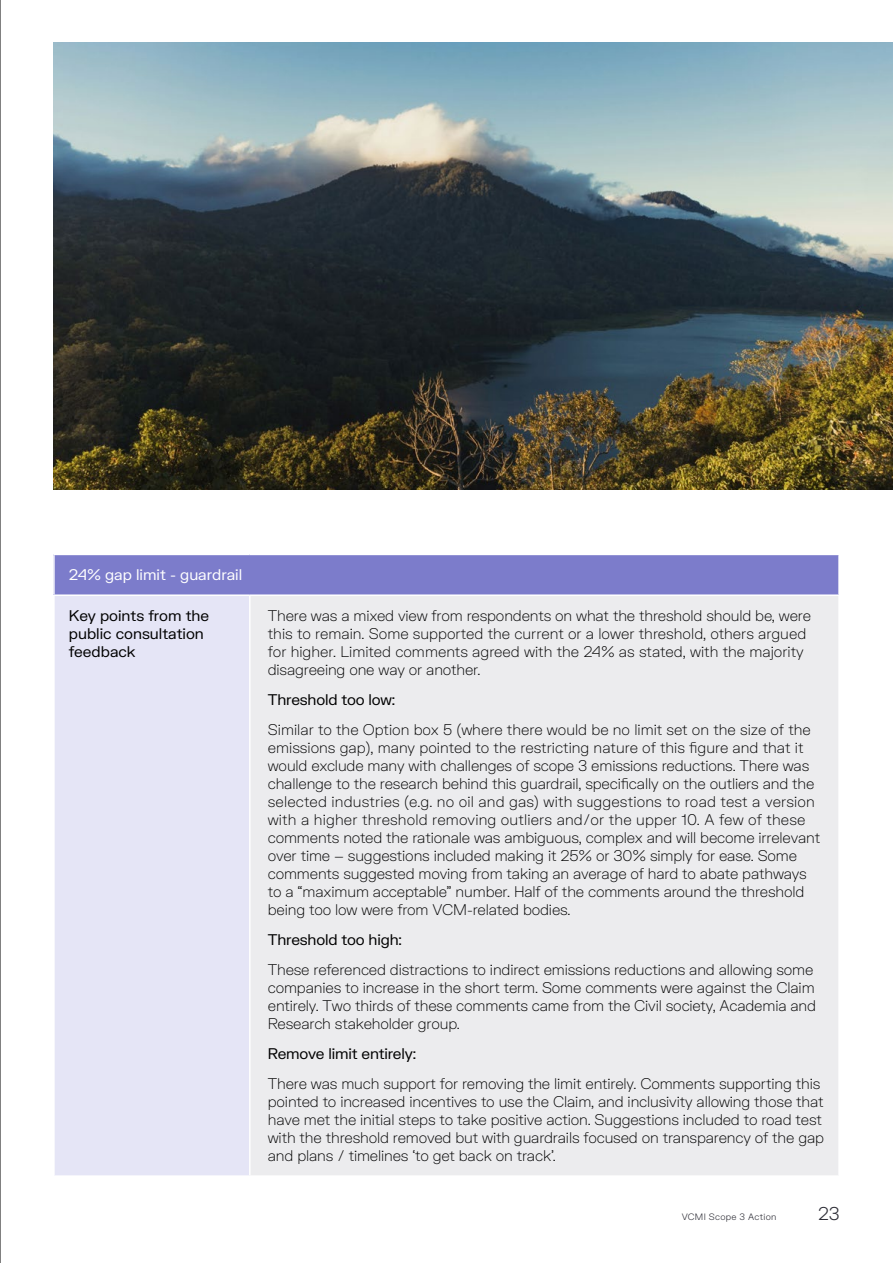
<style>
.page{position:relative;width:893px;height:1263px;background:#fff}
.page>*{position:absolute;margin:0;border:0;box-sizing:border-box;transform-origin:0 0}
.t1{font:300 18px "FK Grotesk";color:#2d2d36}
.t2{font:100 15px/18px "FK Grotesk";letter-spacing:-.01em;color:#000}
.t3{font:15px/18px "FK Grotesk";letter-spacing:-.01em;color:#000}
.t4{font:15px "FK Grotesk";color:#fff}
.t5{font:300 9px "FK Grotesk";letter-spacing:.03em;color:#2d2d36}
</style>
<div class="page">
<div style="left:54px;top:554px;width:785px;height:41px;background:#7c7ccb"></div>
<div style="left:54px;top:595px;width:196px;height:581px;background:#e5e5f6"></div>
<div style="left:250px;top:595px;width:589px;height:581px;background:#ececee"></div>
<hr style="left:53px;top:554px;width:197px;height:1px;background:#fff">
<hr style="left:53px;top:555px;width:2px;height:39px;background:#fff">
<hr style="left:250px;top:554px;width:590px;height:1px;background:#fff">
<hr style="left:838px;top:555px;width:2px;height:39px;background:#fff">
<hr style="left:53px;top:594px;width:197px;height:2px;background:#fff">
<hr style="left:53px;top:596px;width:2px;height:579px;background:#fff">
<hr style="left:250px;top:594px;width:590px;height:2px;background:#fff">
<hr style="left:249px;top:596px;width:2px;height:579px;background:#fff">
<hr style="left:838px;top:596px;width:2px;height:579px;background:#fff">
<hr style="left:53px;top:1175px;width:197px;height:2px;background:#fff">
<hr style="left:250px;top:1175px;width:590px;height:2px;background:#fff">
<img style="left:53px;top:43px;width:840px;height:446px">
<hr style="left:0;top:0;width:1px;height:1263px;background:#000">
<p class="t4" style="left:69px;top:563px;width:175px">24% gap limit - guardrail</p>
<p class="t3" style="left:69px;top:606px;width:142px">Key points from the public consultation feedback</p>
<p class="t2" style="left:268px;top:605px;width:545px">There was a mixed view from respondents on what the threshold should be, were this to remain. Some supported the current or a lower threshold, others argued for higher. Limited comments agreed with the 24% as stated, with the majority disagreeing one way or another.</p>
<p class="t3" style="left:268px;top:690px;width:129px">Threshold too low:</p>
<p class="t2" style="left:268px;top:719px;width:554px">Similar to the Option box 5 (where there would be no limit set on the size of the emissions gap), many pointed to the restricting nature of this figure and that it would exclude many with challenges of scope 3 emissions reductions. There was challenge to the research behind this guardrail, specifically on the outliers and the selected industries (e.g. no oil and gas) with suggestions to road test a version with a higher threshold removing outliers and/or the upper 10. A few of these comments noted the rationale was ambiguous, complex and will become irrelevant over time – suggestions included making it 25% or 30% simply for ease. Some comments suggested moving from taking an average of hard to abate pathways to a “maximum acceptable” number. Half of the comments around the threshold being too low were from VCM-related bodies.</p>
<p class="t3" style="left:268px;top:930px;width:136px">Threshold too high:</p>
<p class="t2" style="left:268px;top:959px;width:550px">These referenced distractions to indirect emissions reductions and allowing some companies to increase in the short term. Some comments were against the Claim entirely. Two thirds of these comments came from the Civil society, Academia and Research stakeholder group.</p>
<p class="t3" style="left:268px;top:1044px;width:150px">Remove limit entirely:</p>
<p class="t2" style="left:268px;top:1073px;width:558px">There was much support for removing the limit entirely. Comments supporting this pointed to increased incentives to use the Claim, and inclusivity allowing those that have met the initial steps to take positive action. Suggestions included to road test with the threshold removed but with guardrails focused on transparency of the gap and plans / timelines ‘to get back on track’.</p>
<p class="t5" style="left:682px;top:1210px;width:96px">VCMI Scope 3 Action</p>
<p class="t1" style="left:818px;top:1200px;width:23px">23</p>
</div>
